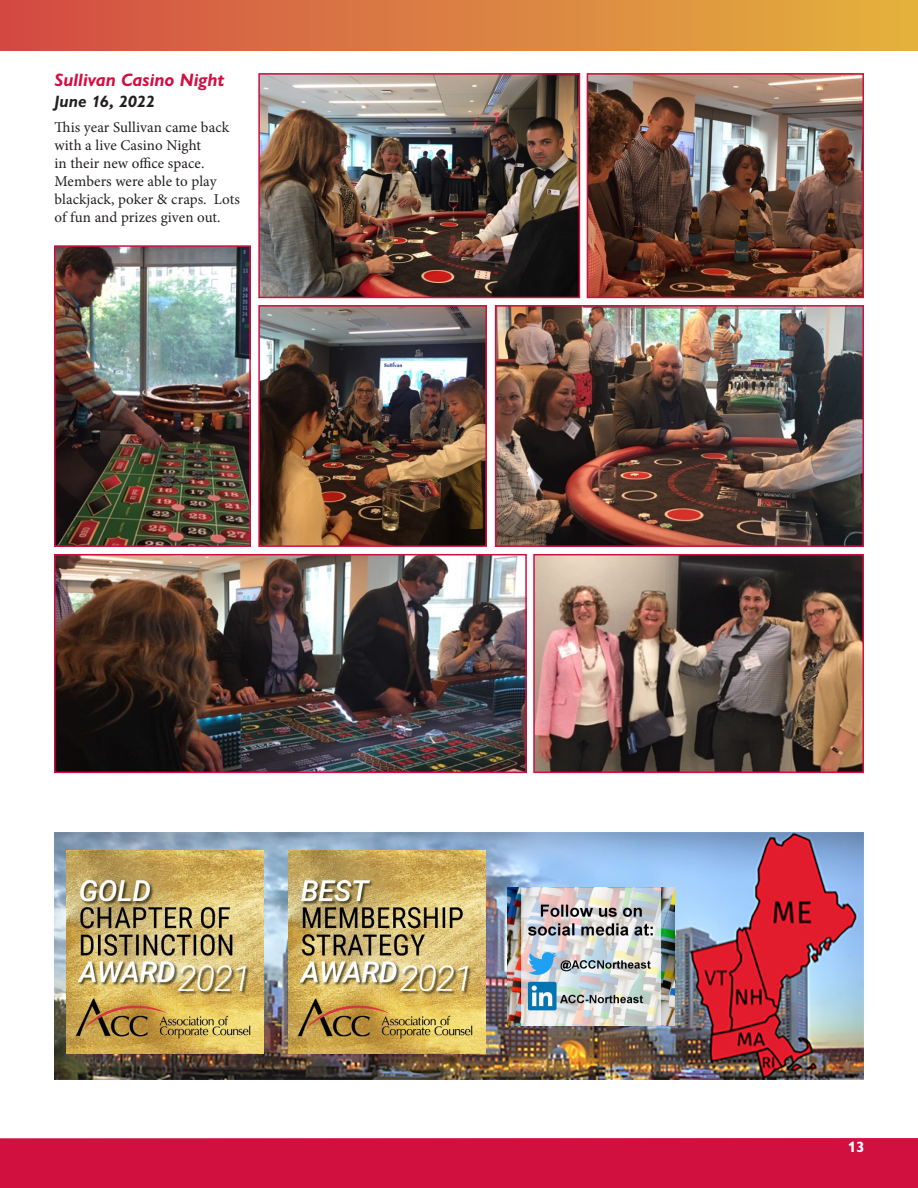
<style>
.page{position:relative;width:918px;height:1188px;background:#fff}
.page>*{position:absolute;margin:0;border:0;box-sizing:border-box;transform-origin:0 0}
.boxed_text{font:italic 700 18px "Gill Sans Nova";letter-spacing:.005em;color:#d10e40}
.boxed_text-2{font:italic 700 16.5px "Gill Sans Nova";letter-spacing:-.01em;color:#231f20}
.body_type{font:15px/18px "Minion Pro";letter-spacing:.005em;color:#231f20}
.t1{font:700 15px "Gill Sans Nova";color:#fff}
</style>
<div class="page">
<img style="left:55px;top:832px;width:808px;height:248px">
<img style="left:507px;top:888px;width:167px;height:138px">
<img style="left:67px;top:850px;width:197px;height:204px">
<img style="left:289px;top:850px;width:196px;height:203px">
<img style="left:498px;top:308px;width:363px;height:236px">
<div style="left:495px;top:305px;width:369px;height:242px;border:2px solid #d10e40"></div>
<img style="left:261px;top:308px;width:223px;height:236px">
<div style="left:258px;top:305px;width:229px;height:242px;border:2px solid #d10e40"></div>
<img style="left:57px;top:557px;width:467px;height:213px">
<div style="left:54px;top:554px;width:473px;height:219px;border:2px solid #d10e40"></div>
<img style="left:261px;top:76px;width:316px;height:219px">
<div style="left:258px;top:73px;width:322px;height:225px;border:2px solid #d10e40"></div>
<img style="left:536px;top:557px;width:325px;height:213px">
<div style="left:533px;top:554px;width:331px;height:219px;border:2px solid #d10e40"></div>
<img style="left:57px;top:248px;width:191px;height:296px">
<div style="left:54px;top:245px;width:197px;height:302px;border:2px solid #d10e40"></div>
<img style="left:590px;top:76px;width:271px;height:219px">
<div style="left:587px;top:73px;width:277px;height:225px;border:2px solid #d10e40"></div>
<div style="left:0;top:0;width:918px;height:50px;background:linear-gradient(to right,#d34b45,#e4b33e)"></div>
<div style="left:0;top:1138px;width:918px;height:50px;background:#d11040"></div>
<p class="boxed_text" style="left:55px;top:69px;width:171px">Sullivan Casino Night</p>
<p class="boxed_text-2" style="left:55px;top:91px;width:102px">June 16, 2022</p>
<p class="body_type" style="left:55px;top:118px;width:187px">This year Sullivan came back with a live Casino Night<br>in their new office space.<br>Members were able to play blackjack, poker &amp; craps. Lots of fun and prizes given out.</p>
<p class="t1" style="left:848px;top:1138px;width:18px">13</p>
</div>
